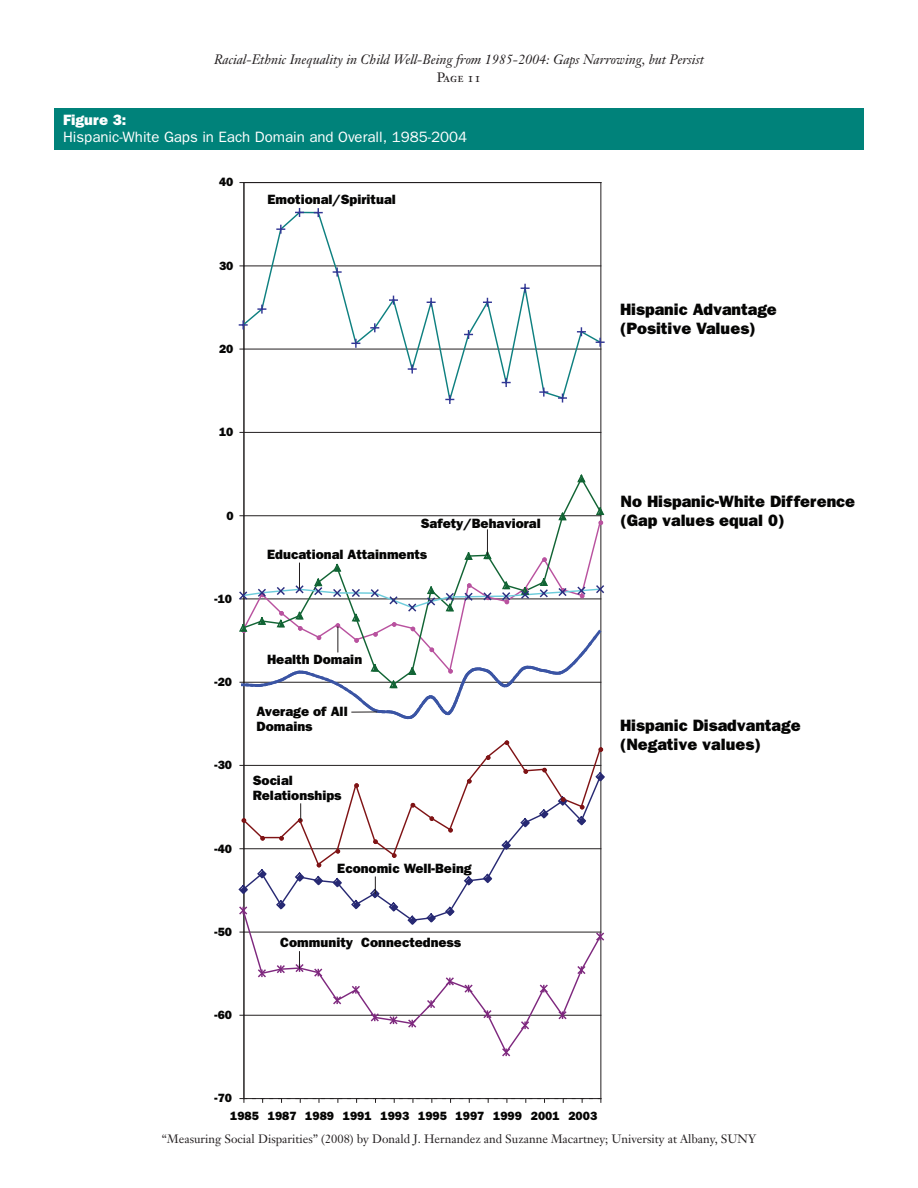
<style>
.page{position:relative;width:918px;height:1188px;background:#fff}
.page>*{position:absolute;margin:0;border:0;box-sizing:border-box;transform-origin:0 0}
.t1{font:800 16.5px/18.9px "Franklin Gothic";color:#050504}
.t2{font:15px "Franklin Gothic";color:#fff}
.t3{font:800 15px "Franklin Gothic";color:#fff}
.t4{font:800 13.5px/15.5px "Franklin Gothic";color:#050504}
.t5{font:italic 13.5px "Janson Text";color:#231f20}
.t6{font:13.5px "Janson Text Roman SC";color:#231f20}
.t7{font:12px "Janson Text";color:#231f20}
.t8{font:800 12px "Franklin Gothic";color:#050504}
</style>
<div class="page">
<hr style="left:244px;top:432px;width:357px;height:1px;background:#231f20">
<hr style="left:244px;top:182px;width:357px;height:1px;background:#231f20">
<hr style="left:600px;top:183px;width:1px;height:916px;background:#231f20">
<hr style="left:244px;top:1098px;width:357px;height:1px;background:#231f20">
<hr style="left:244px;top:183px;width:1px;height:916px;background:#231f20">
<svg style="left:240px;top:1098px;width:7px;height:4px"></svg>
<svg style="left:270px;top:1098px;width:20px;height:4px"></svg>
<svg style="left:296px;top:1098px;width:11px;height:4px"></svg>
<svg style="left:313px;top:1098px;width:29px;height:4px"></svg>
<svg style="left:391px;top:1098px;width:11px;height:4px"></svg>
<svg style="left:408px;top:1098px;width:29px;height:4px"></svg>
<svg style="left:443px;top:1098px;width:11px;height:4px"></svg>
<svg style="left:486px;top:1098px;width:11px;height:4px"></svg>
<svg style="left:503px;top:1098px;width:29px;height:4px"></svg>
<svg style="left:538px;top:1098px;width:11px;height:4px"></svg>
<svg style="left:555px;top:1098px;width:11px;height:4px"></svg>
<svg style="left:239px;top:209px;width:365px;height:194px"></svg>
<svg style="left:238px;top:740px;width:367px;height:317px"></svg>
<svg style="left:239px;top:473px;width:366px;height:248px"></svg>
<div style="left:54px;top:108px;width:810px;height:41px;background:#00827a"></div>
<p class="t5" style="left:214px;top:54px;width:491px">Racial-Ethnic Inequality in Child Well-Being from 1985-2004: Gaps Narrowing, but Persist</p>
<p class="t6" style="left:437px;top:72px;width:46px">Page 11</p>
<p class="t3" style="left:63px;top:111px;width:65px">Figure 3:</p>
<p class="t2" style="left:63px;top:128px;width:406px">Hispanic-White Gaps in Each Domain and Overall, 1985-2004</p>
<p class="t8" style="left:219px;top:175px;width:16px">40</p>
<p class="t8" style="left:219px;top:259px;width:16px">30</p>
<p class="t8" style="left:219px;top:342px;width:16px">20</p>
<p class="t4" style="left:268px;top:191px;width:130px">Emotional/Spiritual</p>
<p class="t1" style="left:620px;top:300px;width:158px">Hispanic Advantage (Positive Values)</p>
<p class="t8" style="left:219px;top:425px;width:16px">10</p>
<p class="t8" style="left:227px;top:508px;width:9px">0</p>
<p class="t8" style="left:215px;top:592px;width:19px">-10</p>
<p class="t4" style="left:421px;top:516px;width:122px">Safety/Behavioral</p>
<p class="t4" style="left:267px;top:547px;width:162px">Educational Attainments</p>
<p class="t8" style="left:215px;top:675px;width:19px">-20</p>
<p class="t8" style="left:215px;top:758px;width:19px">-30</p>
<p class="t8" style="left:215px;top:841px;width:19px">-40</p>
<p class="t4" style="left:267px;top:651px;width:97px">Health Domain</p>
<p class="t4" style="left:257px;top:704px;width:93px">Average of All<br>Domains</p>
<p class="t4" style="left:253px;top:772px;width:90px">Social<br>Relationships</p>
<p class="t4" style="left:337px;top:860px;width:136px">Economic Well-Being</p>
<p class="t8" style="left:215px;top:925px;width:19px">-50</p>
<p class="t4" style="left:280px;top:934px;width:182px">Community Connectedness</p>
<p class="t8" style="left:215px;top:1008px;width:19px">-60</p>
<p class="t1" style="left:621px;top:492px;width:236px">No Hispanic-White Difference (Gap values equal 0)</p>
<p class="t1" style="left:620px;top:716px;width:182px">Hispanic Disadvantage (Negative values)</p>
<p class="t8" style="left:215px;top:1091px;width:19px">-70</p>
<p class="t8" style="left:230px;top:1109px;width:369px">1985 1987 1989 1991 1993 1995 1997 1999 2001 2003</p>
<p class="t7" style="left:162px;top:1134px;width:596px">“Measuring Social Disparities” (2008) by Donald J. Hernandez and Suzanne Macartney; University at Albany, SUNY</p>
</div>
